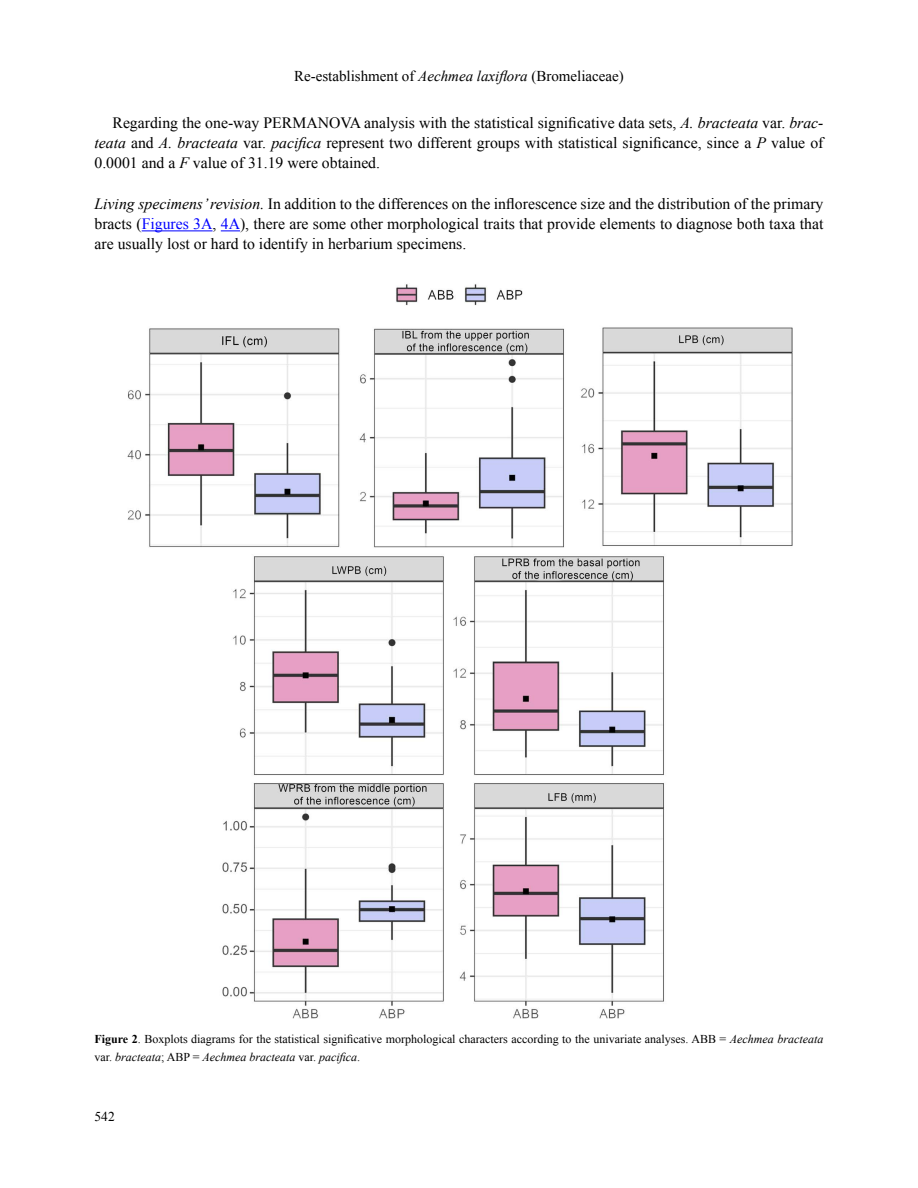
<style>
.page{position:relative;width:918px;height:1188px;background:#fff}
.page>*{position:absolute;margin:0;border:0;box-sizing:border-box;transform-origin:0 0}
.t1{font:15.75px/20.2px "Times New Roman";color:#000;text-align:justify}
.t2{font:15px "Times New Roman";color:#000}
.t3{font:13.5px "Times New Roman";color:#000}
.t4{font:12px/18px "Times New Roman";color:#000}
.s1{font-style:italic}
.s2{color:#00f}
.s3{font-weight:700}
</style>
<div class="page">
<hr style="left:142px;top:231px;width:71px;height:1px;background:#00f">
<svg style="left:221px;top:231px;width:19px;height:1px"></svg>
<img style="left:127px;top:284px;width:666px;height:735px">
<p class="t2" style="left:294px;top:66px;width:331px">Re-establishment of <span class="s1">Aechmea laxiflora</span> (Bromeliaceae)</p>
<p class="t1" style="left:94px;top:112px;width:731px;text-indent:18px">Regarding the one-way PERMANOVA analysis with the statistical significative data sets, <span class="s1">A. bracteata</span> var. <span class="s1">brac&shy;teata</span> and <span class="s1">A. bracteata</span> var. <span class="s1">pacifica</span> represent two different groups with statistical significance, since a <span class="s1">P</span> value of 0.0001 and a <span class="s1">F</span> value of 31.19 were obtained.</p>
<p class="t1" style="left:95px;top:193px;width:731px"><span class="s1">Living specimens’ revision.</span> In addition to the differences on the inflorescence size and the distribution of the primary bracts (<span class="s2">Figures 3A</span>, <span class="s2">4A</span>), there are some other morphological traits that provide elements to diagnose both taxa that are usually lost or hard to identify in herbarium specimens.</p>
<p class="t4" style="left:94px;top:1030px;width:731px"><span class="s3">Figure 2</span>. Boxplots diagrams for the statistical significative morphological characters according to the univariate analyses. ABB = <span class="s1">Aechmea bracteata </span>var. <span class="s1">bracteata</span>; ABP = <span class="s1">Aechmea bracteata</span> var. <span class="s1">pacifica</span>.</p>
<p class="t3" style="left:94px;top:1107px;width:22px">542</p>
</div>
